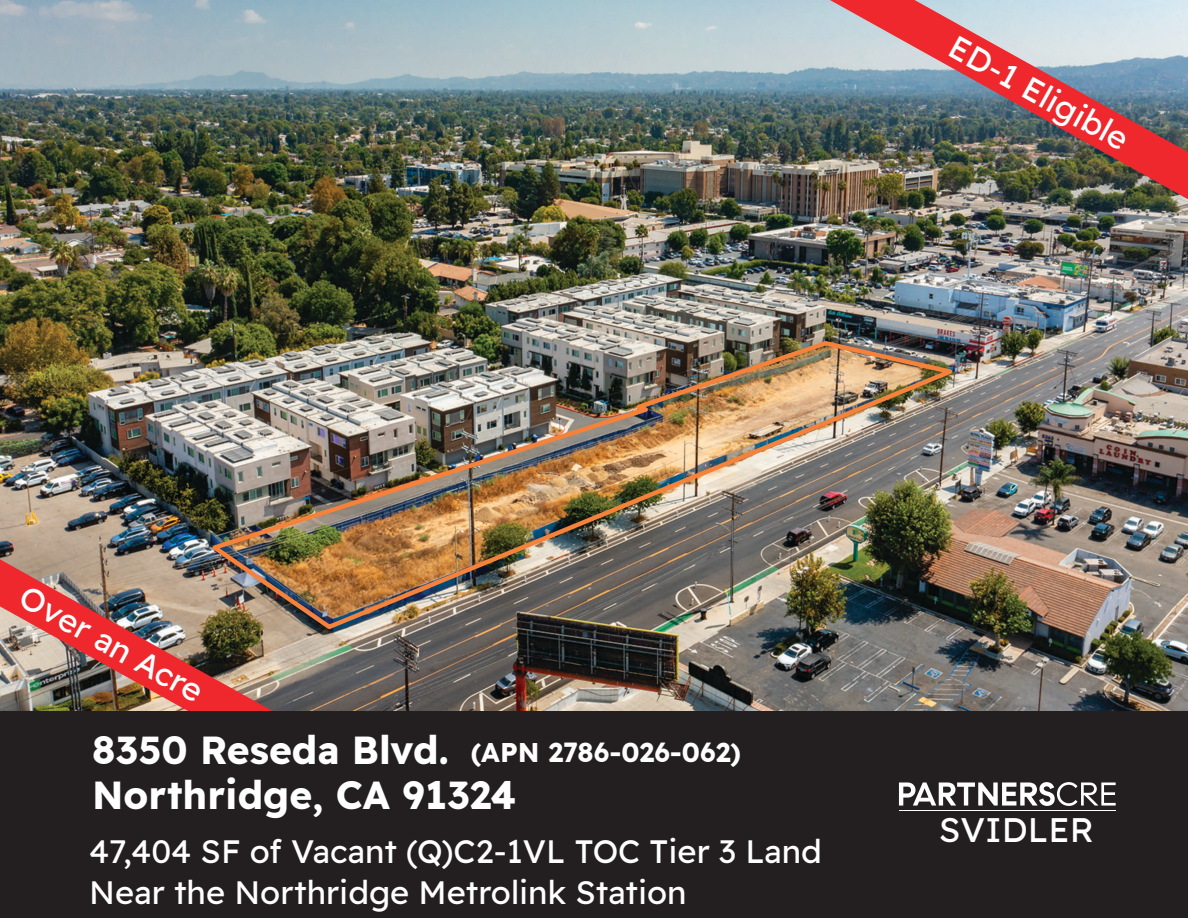
<style>
.page{position:relative;width:1188px;height:918px;background:#fff}
.page>*{position:absolute;margin:0;border:0;box-sizing:border-box;transform-origin:0 0}
.t1{font:700 39px/45px "Readex Pro";color:#fff}
.t2{font:34.65px "Readex Pro";color:#fff}
.t3{font:33px/40.5px "Readex Pro";color:#fff}
.t4{font:700 27px "Readex Pro";color:#fffffe}
</style>
<div class="page">
<img style="left:0;top:0;width:1188px;height:712px">
<img style="left:205px;top:339px;width:751px;height:293px">
<img style="left:0;top:471px;width:505px;height:241px">
<img style="left:754px;top:0;width:434px;height:327px">
<div style="left:0;top:712px;width:1188px;height:206px;background:#231f20"></div>
<hr style="left:899px;top:810px;width:216px;height:1px;background:#fff">
<svg style="left:899px;top:782px;width:217px;height:24px"></svg>
<p class="t3" style="left:962px;top:26px;width:202px;rotate:29deg">ED-1 Eligible</p>
<p class="t3" style="left:32px;top:576px;width:206px;rotate:29deg">Over an Acre</p>
<p class="t1" style="left:92px;top:727px;width:426px">8350 Reseda Blvd.<br>Northridge, CA 91324</p>
<p class="t4" style="left:471px;top:735px;width:272px">(APN 2786-026-062)</p>
<p class="t3" style="left:89px;top:830px;width:734px">47,404 SF of Vacant (Q)C2-1VL TOC Tier 3 Land<br>Near the Northridge Metrolink Station</p>
<p class="t2" style="left:939px;top:807px;width:157px">SVIDLER</p>
</div>
